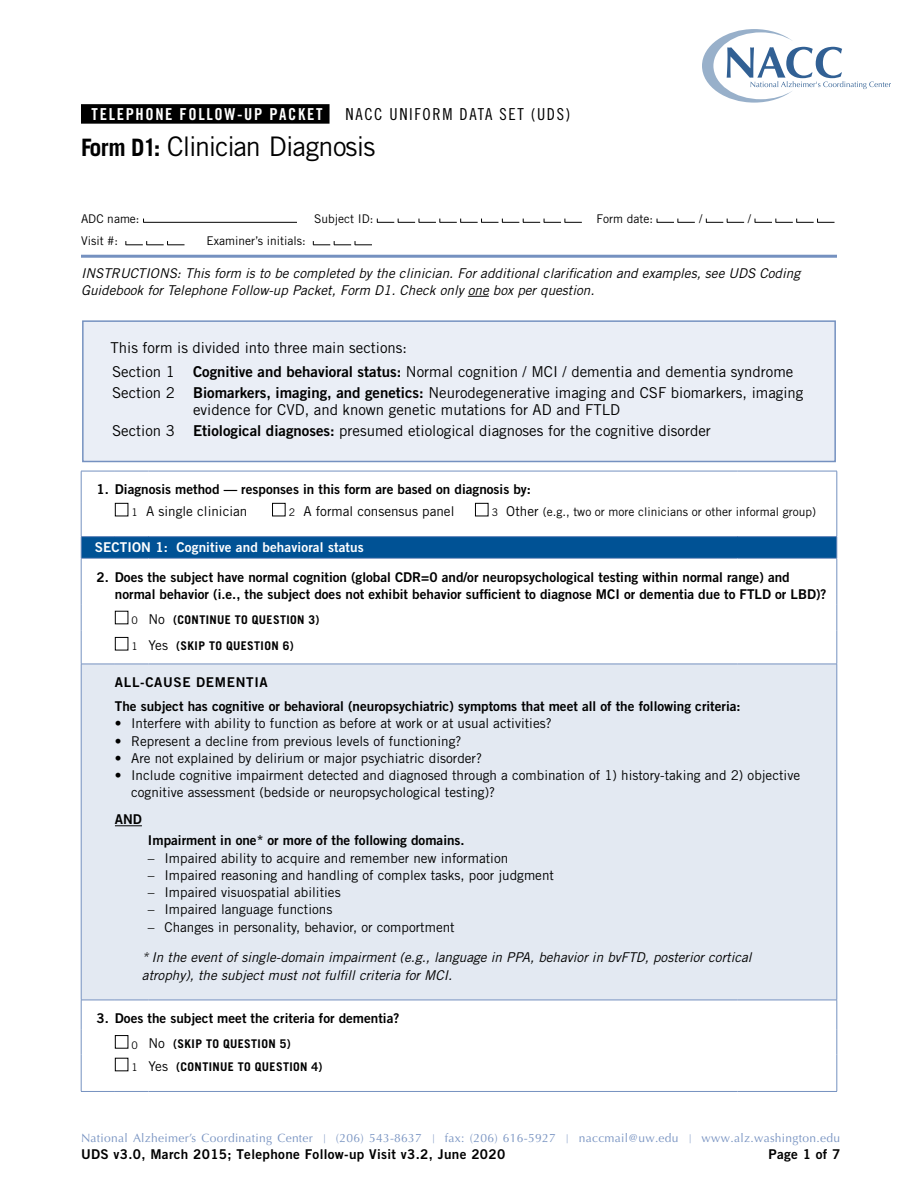
<style>
.page{position:relative;width:918px;height:1188px;background:#fff}
.page>*{position:absolute;margin:0;border:0;box-sizing:border-box;transform-origin:0 0}
.t1{font:27px "Trade Gothic LT Std";letter-spacing:-.035em;color:#000}
.t2{font:16.5px "Trade Gothic LT Std Bd Cn 20";letter-spacing:.1em;color:#fff}
.t3{font:16.5px "Trade Gothic LT Std Cn 18";letter-spacing:.1em;color:#000}
.t4{font:15px/24px "Trade Gothic LT Std";color:#000}
.t5{font:13.5px/17.2px "Trade Gothic LT Std";color:#000}
.t6{font:13.5px/17.2px "Trade Gothic LT Std Bd 2";color:#000}
.t7{font:italic 13.5px/16.8px "Trade Gothic LT Std";color:#000}
.t8{font:13.5px "Trade Gothic LT Std Bd 2";letter-spacing:.025em;color:#000}
.t9{font:13.5px "Trade Gothic LT Std Bd 2";letter-spacing:.01em;color:#fff}
.t10{font:12px "Optima";letter-spacing:.025em;color:#7994c2}
.t11{font:12px "Trade Gothic LT Std";color:#000}
.t12{font:700 12px/25.5px "Trade Gothic LT Std";letter-spacing:.03em;color:#000}
.s1{font-weight:700;font-size:24px}
.s2{font-family:"Trade Gothic LT Std Bd 2"}
.s3{font-size:10.5px}
.s4{font-size:13.5px}
.s5{font-weight:400;font-size:10.5px}
.s6{font-weight:400;font-size:13.5px}
.s7{font-size:9px}
</style>
<div class="page">
<svg style="left:702px;top:29px;width:189px;height:74px"></svg>
<div style="left:81px;top:104px;width:249px;height:20px;background:#000"></div>
<hr style="left:81px;top:255px;width:756px;height:3px;background:#7591c0">
<hr style="left:143px;top:222px;width:154px;height:1px;background:#000">
<svg style="left:377px;top:219px;width:205px;height:4px"></svg>
<svg style="left:657px;top:219px;width:38px;height:4px"></svg>
<svg style="left:706px;top:219px;width:38px;height:4px"></svg>
<svg style="left:755px;top:219px;width:80px;height:4px"></svg>
<svg style="left:126px;top:241px;width:59px;height:5px"></svg>
<svg style="left:313px;top:241px;width:59px;height:5px"></svg>
<svg style="left:468px;top:296px;width:21px;height:1px"></svg>
<div style="left:83px;top:321px;width:752px;height:140px;background:#eaeef6"></div>
<div style="left:82px;top:320px;width:754px;height:142px;border:2px solid #7591c0"></div>
<div style="left:81px;top:537px;width:756px;height:21px;background:#005295"></div>
<div style="left:81px;top:664px;width:756px;height:336px;background:#e3e9f2"></div>
<hr style="left:81px;top:471px;width:34px;height:1px;background:#7591c0">
<hr style="left:81px;top:471px;width:1px;height:32px;background:#7591c0">
<hr style="left:115px;top:471px;width:33px;height:1px;background:#7591c0">
<hr style="left:148px;top:471px;width:590px;height:1px;background:#7591c0">
<hr style="left:738px;top:471px;width:72px;height:1px;background:#7591c0">
<svg style="left:810px;top:471px;width:27px;height:1px"></svg>
<hr style="left:837px;top:471px;width:1px;height:32px;background:#7591c0">
<hr style="left:81px;top:503px;width:1px;height:33px;background:#7591c0">
<hr style="left:837px;top:503px;width:1px;height:33px;background:#7591c0">
<hr style="left:81px;top:536px;width:34px;height:1px;background:#7591c0">
<svg style="left:81px;top:537px;width:1px;height:21px"></svg>
<hr style="left:115px;top:536px;width:33px;height:1px;background:#7591c0">
<hr style="left:148px;top:536px;width:590px;height:1px;background:#7591c0">
<hr style="left:738px;top:536px;width:72px;height:1px;background:#7591c0">
<hr style="left:81px;top:558px;width:34px;height:1px;background:#7591c0">
<hr style="left:81px;top:559px;width:1px;height:46px;background:#7591c0">
<hr style="left:115px;top:558px;width:33px;height:1px;background:#7591c0">
<hr style="left:148px;top:558px;width:590px;height:1px;background:#7591c0">
<hr style="left:738px;top:558px;width:72px;height:1px;background:#7591c0">
<svg style="left:810px;top:536px;width:28px;height:23px"></svg>
<hr style="left:837px;top:559px;width:1px;height:46px;background:#7591c0">
<svg style="left:81px;top:605px;width:1px;height:25px"></svg>
<svg style="left:837px;top:605px;width:1px;height:25px"></svg>
<hr style="left:81px;top:630px;width:1px;height:34px;background:#7591c0">
<hr style="left:837px;top:630px;width:1px;height:34px;background:#7591c0">
<hr style="left:81px;top:664px;width:34px;height:1px;background:#7591c0">
<hr style="left:81px;top:664px;width:1px;height:336px;background:#7591c0">
<hr style="left:115px;top:664px;width:33px;height:1px;background:#7591c0">
<hr style="left:148px;top:664px;width:590px;height:1px;background:#7591c0">
<hr style="left:738px;top:664px;width:72px;height:1px;background:#7591c0">
<svg style="left:810px;top:664px;width:27px;height:1px"></svg>
<hr style="left:837px;top:664px;width:1px;height:336px;background:#7591c0">
<hr style="left:81px;top:1000px;width:34px;height:1px;background:#7591c0">
<hr style="left:115px;top:1000px;width:33px;height:1px;background:#7591c0">
<hr style="left:148px;top:1000px;width:590px;height:1px;background:#7591c0">
<hr style="left:738px;top:1000px;width:72px;height:1px;background:#7591c0">
<svg style="left:81px;top:1000px;width:1px;height:55px"></svg>
<svg style="left:810px;top:1000px;width:28px;height:55px"></svg>
<hr style="left:81px;top:1055px;width:1px;height:36px;background:#7591c0">
<hr style="left:837px;top:1055px;width:1px;height:36px;background:#7591c0">
<hr style="left:81px;top:1091px;width:34px;height:1px;background:#7591c0">
<hr style="left:115px;top:1091px;width:33px;height:1px;background:#7591c0">
<hr style="left:148px;top:1091px;width:590px;height:1px;background:#7591c0">
<hr style="left:738px;top:1091px;width:72px;height:1px;background:#7591c0">
<svg style="left:810px;top:1091px;width:27px;height:1px"></svg>
<div style="left:115px;top:503px;width:13px;height:13px;border:1px solid #000"></div>
<div style="left:272px;top:503px;width:14px;height:13px;border:1px solid #000"></div>
<div style="left:475px;top:503px;width:13px;height:13px;border:1px solid #000"></div>
<div style="left:115px;top:611px;width:13px;height:13px;border:1px solid #000"></div>
<div style="left:115px;top:637px;width:13px;height:13px;border:1px solid #000"></div>
<svg style="left:115px;top:825px;width:27px;height:1px"></svg>
<div style="left:115px;top:1035px;width:13px;height:14px;border:1px solid #000"></div>
<div style="left:115px;top:1058px;width:13px;height:13px;border:1px solid #000"></div>
<p class="t2" style="left:92px;top:104px;width:107px">TELEPHONE FOLLO</p>
<p class="t2" style="left:225px;top:104px;width:100px">W-UP PACKET</p>
<p class="t3" style="left:345px;top:104px;width:226px">NACC UNIFORM DATA SET (UDS)</p>
<h1 class="t1" style="left:81px;top:130px;width:296px"><span class="s1">Form D1:</span> Clinician Diagnosis</h1>
<p class="t11" style="left:81px;top:211px;width:60px">ADC name:</p>
<p class="t11" style="left:314px;top:211px;width:61px">Subject ID:</p>
<p class="t11" style="left:597px;top:211px;width:58px">Form date:</p>
<p class="t11" style="left:699px;top:211px;width:5px">/</p>
<p class="t11" style="left:748px;top:211px;width:5px">/</p>
<p class="t11" style="left:81px;top:233px;width:39px">Visit #:</p>
<p class="t11" style="left:206px;top:233px;width:101px">Examiner’s initials:</p>
<p class="t7" style="left:81px;top:265px;width:721px">INSTRUCTIONS: This form is to be completed by the clinician. For additional clarification and examples, see UDS Coding<br>Guidebook for Telephone Follow-up Packet, Form D1. Check only one box per question.</p>
<p class="t4" style="left:111px;top:335px;width:684px">This form is divided into three main sections:<br>Section 1 <span class="s2">Cognitive and behavioral status:</span> Normal cognition / MCI / dementia and dementia syndrome</p>
<p class="t4" style="left:193px;top:384px;width:612px;line-height:17.2px;text-indent:-81px">Section 2 <span class="s2">Biomarkers, imaging, and genetics:</span> Neurodegenerative imaging and CSF biomarkers, imaging evidence for CVD, and known genetic mutations for AD and FTLD</p>
<p class="t4" style="left:112px;top:419px;width:600px">Section 3 <span class="s2">Etiological diagnoses:</span> presumed etiological diagnoses for the cognitive disorder</p>
<p class="t6" style="left:97px;top:481px;width:436px">1. Diagnosis method — responses in this form are based on diagnosis by:</p>
<p class="t5" style="left:132px;top:503px;width:117px"><span class="s3">1</span> A single clinician</p>
<p class="t5" style="left:289px;top:503px;width:167px"><span class="s3">2</span> A formal consensus panel</p>
<p class="t11" style="left:492px;top:505px;width:326px"><span class="s3">3</span> <span class="s4">Other</span> (e.g., two or more clinicians or other informal group)</p>
<p class="t9" style="left:95px;top:539px;width:271px">SECTION 1: Cognitive and behavioral status</p>
<p class="t6" style="left:115px;top:568px;width:713px;text-indent:-18px">2. Does the subject have normal cognition (global CDR=0 and/or neuropsychological testing within normal range) and normal behavior (i.e., the subject does not exhibit behavior sufficient to diagnose MCI or dementia due to FTLD or LBD)?</p>
<p class="t12" style="left:132px;top:607px;width:190px"><span class="s5">0</span> <span class="s6">No</span> (CONTINUE TO QUESTION 3)<br><span class="s5">1</span> <span class="s6">Yes</span> (SKIP TO QUESTION 6)</p>
<p class="t6" style="left:115px;top:670px;width:627px;line-height:24px">ALL-CAUSE DEMENTIA<br>The subject has cognitive or behavioral (neuropsychiatric) symptoms that meet all of the following criteria:</p>
<p class="t5" style="left:115px;top:715px;width:438px">• Interfere with ability to function as before at work or at usual activities?</p>
<p class="t5" style="left:115px;top:732px;width:348px">• Represent a decline from previous levels of functioning?</p>
<p class="t5" style="left:115px;top:749px;width:369px">• Are not explained by delirium or major psychiatric disorder?</p>
<p class="t5" style="left:131px;top:767px;width:670px;text-indent:-16px">• Include cognitive impairment detected and diagnosed through a combination of 1) history-taking and 2) objective cognitive assessment (bedside or neuropsychological testing)?</p>
<p class="t6" style="left:115px;top:811px;width:28px">AND</p>
<p class="t6" style="left:148px;top:832px;width:318px">Impairment in one* or more of the following domains.</p>
<p class="t5" style="left:148px;top:849px;width:362px">– Impaired ability to acquire and remember new information</p>
<p class="t5" style="left:148px;top:866px;width:408px">– Impaired reasoning and handling of complex tasks, poor judgment</p>
<p class="t5" style="left:148px;top:884px;width:194px">– Impaired visuospatial abilities</p>
<p class="t5" style="left:148px;top:901px;width:186px">– Impaired language functions</p>
<p class="t5" style="left:148px;top:918px;width:308px">– Changes in personality, behavior, or comportment</p>
<p class="t7" style="left:142px;top:949px;width:611px;line-height:17.2px">* In the event of single-domain impairment (e.g., language in PPA, behavior in bvFTD, posterior cortical atrophy), the subject must not fulfill criteria for MCI.</p>
<p class="t6" style="left:97px;top:1010px;width:304px">3. Does the subject meet the criteria for dementia?</p>
<p class="t12" style="left:132px;top:1031px;width:193px;line-height:23.5px"><sub>0</sub> <span class="s6">No</span> (SKIP TO QUESTION 5)<br><span class="s5">1</span> <span class="s6">Yes</span> (CONTINUE TO QUESTION 4)</p>
<p class="t10" style="left:81px;top:1131px;width:761px">National Alzheimer’s Coordinating Center <span class="s7">|</span> (206) 543-8637 <span class="s7">|</span> fax: (206) 616-5927 <span class="s7">|</span> naccmail@uw.edu <span class="s7">|</span> www.alz.washington.edu</p>
<p class="t8" style="left:81px;top:1145px;width:426px">UDS v3.0, March 2015; Telephone Follow-up Visit v3.2, June 2020</p>
<p class="t6" style="left:769px;top:1145px;width:73px">Page 1 of 7</p>
</div>
